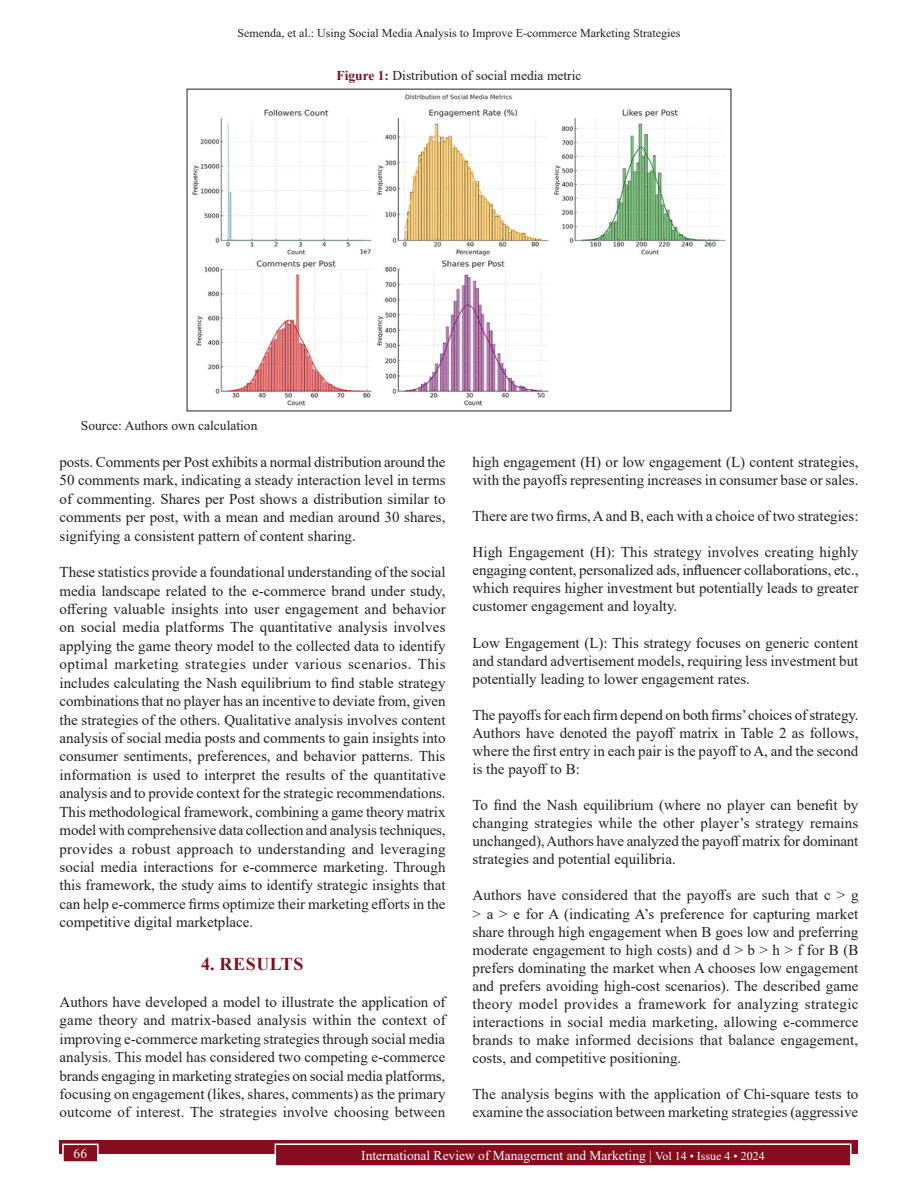
<style>
.page{position:relative;width:918px;height:1188px;background:#fff}
.page>*{position:absolute;margin:0;border:0;box-sizing:border-box;transform-origin:0 0}
.t1{font:700 18px "Times New Roman";letter-spacing:.035em;color:#850d1d}
.TX{font:15px/18.5px "Times New Roman";color:#231f20;text-align:justify}
.t2{font:13.5px "Times New Roman";color:#fff}
.FGC{font:13.5px "Times New Roman";color:#231f20}
.FGC_SRC{font:13.5px "Times New Roman";color:#231f20}
.t3{font:12px "Times New Roman";color:#231f20}
.s1{font-weight:700;color:#850d1d}
.s2{font-size:12px}
</style>
<div class="page">
<div style="left:60px;top:1140px;width:798px;height:13px;background:#850d1d"></div>
<div style="left:275px;top:1144px;width:576px;height:22px;background:#850d1d"></div>
<div style="left:275px;top:1143px;width:577px;height:24px;border:2px solid #fff"></div>
<div style="left:63px;top:1144px;width:35px;height:18px;background:#850d1d"></div>
<div style="left:62px;top:1144px;width:37px;height:19px;border:2px solid #fff"></div>
<img style="left:192px;top:94px;width:534px;height:312px">
<p class="t3" style="left:238px;top:25px;width:444px">Semenda, et al.: Using Social Media Analysis to Improve E-commerce Marketing Strategies</p>
<p class="FGC" style="left:337px;top:66px;width:246px"><span class="s1">Figure 1:</span> Distribution of social media metric</p>
<p class="FGC_SRC" style="left:81px;top:415px;width:178px">Source: Authors own calculation</p>
<p class="TX" style="left:60px;top:452px;width:387px">posts. Comments per Post exhibits a normal distribution around the 50 comments mark, indicating a steady interaction level in terms of commenting. Shares per Post shows a distribution similar to comments per post, with a mean and median around 30 shares, signifying a consistent pattern of content sharing.</p>
<p class="TX" style="left:60px;top:562px;width:388px">These statistics provide a foundational understanding of the social media landscape related to the e-commerce brand under study, offering valuable insights into user engagement and behavior on social media platforms The quantitative analysis involves applying the game theory model to the collected data to identify optimal marketing strategies under various scenarios. This includes calculating the Nash equilibrium to find stable strategy combinations that no player has an incentive to deviate from, given the strategies of the others. Qualitative analysis involves content analysis of social media posts and comments to gain insights into consumer sentiments, preferences, and behavior patterns. This information is used to interpret the results of the quantitative analysis and to provide context for the strategic recommendations.<br>This methodological framework, combining a game theory matrix model with comprehensive data collection and analysis techniques, provides a robust approach to understanding and leveraging social media interactions for e-commerce marketing. Through this framework, the study aims to identify strategic insights that can help e-commerce firms optimize their marketing efforts in the competitive digital marketplace.</p>
<h1 class="t1" style="left:201px;top:951px;width:104px">4. RESULTS</h1>
<p class="TX" style="left:60px;top:992px;width:388px">Authors have developed a model to illustrate the application of game theory and matrix-based analysis within the context of improving e-commerce marketing strategies through social media analysis. This model has considered two competing e-commerce brands engaging in marketing strategies on social media platforms, focusing on engagement (likes, shares, comments) as the primary outcome of interest. The strategies involve choosing between</p>
<p class="TX" style="left:472px;top:452px;width:387px">high engagement (H) or low engagement (L) content strategies, with the payoffs representing increases in consumer base or sales.</p>
<p class="TX" style="left:472px;top:506px;width:388px">There are two firms, A and B, each with a choice of two strategies:</p>
<p class="TX" style="left:472px;top:543px;width:388px">High Engagement (H): This strategy involves creating highly engaging content, personalized ads, influencer collaborations, etc., which requires higher investment but potentially leads to greater customer engagement and loyalty.</p>
<p class="TX" style="left:472px;top:633px;width:387px">Low Engagement (L): This strategy focuses on generic content and standard advertisement models, requiring less investment but potentially leading to lower engagement rates.</p>
<p class="TX" style="left:472px;top:705px;width:388px">The payoffs for each firm depend on both firms’ choices of strategy.<br>Authors have denoted the payoff matrix in Table 2 as follows, where the first entry in each pair is the payoff to A, and the second is the payoff to B:</p>
<p class="TX" style="left:472px;top:796px;width:387px">To find the Nash equilibrium (where no player can benefit by changing strategies while the other player’s strategy remains unchanged), Authors have analyzed the payoff matrix for dominant strategies and potential equilibria.</p>
<p class="TX" style="left:472px;top:886px;width:388px">Authors have considered that the payoffs are such that c &gt; g &gt; a &gt; e for A (indicating A’s preference for capturing market share through high engagement when B goes low and preferring moderate engagement to high costs) and d &gt; b &gt; h &gt; f for B (B prefers dominating the market when A chooses low engagement and prefers avoiding high-cost scenarios). The described game theory model provides a framework for analyzing strategic interactions in social media marketing, allowing e-commerce brands to make informed decisions that balance engagement, costs, and competitive positioning.</p>
<p class="TX" style="left:472px;top:1085px;width:387px">The analysis begins with the application of Chi-square tests to examine the association between marketing strategies (aggressive</p>
<p class="t2" style="left:74px;top:1144px;width:15px">66</p>
<p class="t2" style="left:361px;top:1146px;width:405px">International Review of Management and Marketing | <span class="s2">Vol 14 • Issue 4 • 2024</span></p>
</div>
